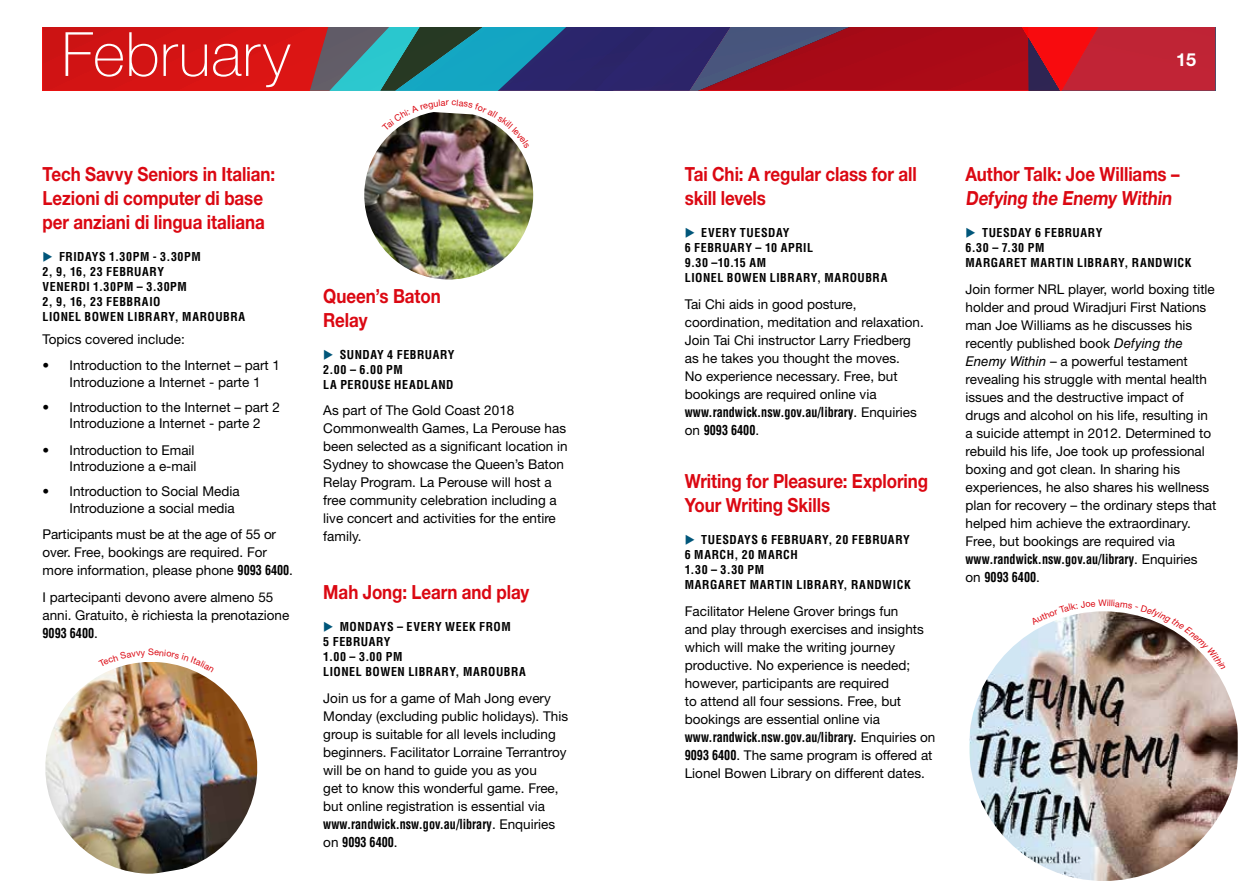
<style>
.page{position:relative;width:1259px;height:893px;background:#fff}
.page>*{position:absolute;margin:0;border:0;box-sizing:border-box;transform-origin:0 0}
.t1{font:100 61.2px "Helvetica Neue LT";letter-spacing:.015em;color:#fff}
.t2{font:700 19.5px/24px "Helvetica Neue LT";letter-spacing:-.005em;color:#db0812;scale:.87 1}
.t3{font:700 18px "Helvetica Neue LT";color:#fff}
.t4{font:13.5px/18px "Helvetica Neue LT";color:#000}
.t5{font:700 condensed 13.5px/18px "Helvetica LT Std";color:#000;scale:.9 1}
.t6{font:700 condensed 12px/15px "Helvetica LT Std";letter-spacing:.045em;color:#000}
.t7{font:9px "Helvetica Neue LT";color:#db0812}
.s1{color:#00567a}
.s2{font-family:"Helvetica LT Std";font-weight:700;font-stretch:condensed}
.s3{font-family:"Helvetica Neue LT";font-weight:400;font-stretch:normal}
.s4{font-family:"Helvetica LT Std";font-style:italic}
</style>
<div class="page">
<img style="left:45px;top:662px;width:213px;height:212px">
<img style="left:970px;top:633px;width:267px;height:246px">
<div style="left:961px;top:604px;width:285px;height:284px;border:8px solid #fff;border-radius:50%"></div>
<img style="left:365px;top:149px;width:167px;height:129px">
<div style="left:356px;top:103px;width:185px;height:184px;border:8px solid #fff;border-radius:50%"></div>
<svg style="left:98px;top:662px;width:47px;height:5px"></svg>
<svg style="left:154px;top:662px;width:60px;height:11px"></svg>
<svg style="left:1030px;top:604px;width:195px;height:66px"></svg>
<svg style="left:43px;top:27px;width:1173px;height:122px"></svg>
<h1 class="t1" style="left:62px;top:19px;width:230px">February</h1>
<h2 class="t2" style="left:43px;top:162px;width:269px">Tech Savvy Seniors in Italian:<br>Lezioni di computer di base per anziani di lingua italiana</h2>
<p class="t6" style="left:43px;top:249px;width:204px"><span class="s1">◆</span> FRIDAYS 1.30PM - 3.30PM<br>2, 9, 16, 23 FEBRUARY<br>VENERDI 1.30PM – 3.30PM<br>2, 9, 16, 23 FEBBRAIO<br>LIONEL BOWEN LIBRARY, MAROUBRA</p>
<p class="t4" style="left:43px;top:330px;width:144px">Topics covered include:</p>
<p class="t4" style="left:43px;top:357px;width:239px;line-height:16.5px;text-align:center">• Introduction to the Internet – part 1<br>Introduzione a Internet - parte 1</p>
<p class="t4" style="left:43px;top:398px;width:239px;line-height:16.5px;text-align:center">• Introduction to the Internet – part 2<br>Introduzione a Internet - parte 2</p>
<p class="t4" style="left:43px;top:441px;width:155px;line-height:16.5px;text-align:right">• Introduction to Email<br>Introduzione a e-mail</p>
<p class="t4" style="left:70px;top:483px;width:172px;line-height:16.5px;text-indent:-27px">• Introduction to Social Media<br>Introduzione a social media</p>
<p class="t4" style="left:43px;top:525px;width:252px">Participants must be at the age of 55 or over. Free, bookings are required. For more information, please phone <span class="s2">9093 6400</span>.</p>
<p class="t4" style="left:43px;top:588px;width:248px">I partecipanti devono avere almeno 55 anni. Gratuito, è richiesta la prenotazione</p>
<p class="t5" style="left:43px;top:624px;width:63px">9093 6400<span class="s3">.</span></p>
<p class="t7" style="left:148px;top:647px;width:7px">S</p>
<p class="t7" style="left:446px;top:97px;width:4px">r</p>
<h2 class="t2" style="left:323px;top:283px;width:137px">Queen’s Baton<br>Relay</h2>
<p class="t6" style="left:323px;top:347px;width:133px"><span class="s1">◆</span> SUNDAY 4 FEBRUARY<br>2.00 – 6.00 PM<br>LA PEROUSE HEADLAND</p>
<p class="t4" style="left:323px;top:401px;width:246px">As part of The Gold Coast 2018<br>Commonwealth Games, La Perouse has been selected as a significant location in Sydney to showcase the Queen’s Baton Relay Program. La Perouse will host a free community celebration including a live concert and activities for the entire family.</p>
<h2 class="t2" style="left:323px;top:580px;width:238px">Mah Jong: Learn and play</h2>
<p class="t6" style="left:323px;top:619px;width:204px"><span class="s1">◆</span> MONDAYS – EVERY WEEK FROM<br>5 FEBRUARY<br>1.00 – 3.00 PM<br>LIONEL BOWEN LIBRARY, MAROUBRA</p>
<p class="t4" style="left:323px;top:689px;width:246px">Join us for a game of Mah Jong every Monday (excluding public holidays). This group is suitable for all levels including beginners. Facilitator Lorraine Terrantroy will be on hand to guide you as you<br>get to know this wonderful game. Free, but online registration is essential via</p>
<p class="t5" style="left:323px;top:815px;width:259px">www.randwick.nsw.gov.au/library<span class="s3">. Enquiries on</span> 9093 6400<span class="s3">.</span></p>
<h3 class="t3" style="left:1176px;top:48px;width:22px">15</h3>
<h2 class="t2" style="left:685px;top:162px;width:268px">Tai Chi: A regular class for all skill levels</h2>
<p class="t6" style="left:685px;top:225px;width:204px"><span class="s1">◆</span> EVERY TUESDAY<br>6 FEBRUARY – 10 APRIL<br>9.30 –10.15 AM<br>LIONEL BOWEN LIBRARY, MAROUBRA</p>
<p class="t4" style="left:685px;top:295px;width:241px">Tai Chi aids in good posture, coordination, meditation and relaxation.<br>Join Tai Chi instructor Larry Friedberg as he takes you thought the moves.<br>No experience necessary. Free, but bookings are required online via</p>
<p class="t5" style="left:685px;top:403px;width:259px">www.randwick.nsw.gov.au/library<span class="s3">. Enquiries on</span> 9093 6400<span class="s3">.</span></p>
<h2 class="t2" style="left:685px;top:469px;width:281px">Writing for Pleasure: Exploring<br>Your Writing Skills</h2>
<p class="t6" style="left:685px;top:532px;width:227px"><span class="s1">◆</span> TUESDAYS 6 FEBRUARY, 20 FEBRUARY<br>6 MARCH, 20 MARCH<br>1.30 – 3.30 PM<br>MARGARET MARTIN LIBRARY, RANDWICK</p>
<p class="t4" style="left:685px;top:602px;width:241px">Facilitator Helene Grover brings fun and play through exercises and insights which will make the writing journey productive. No experience is needed; however, participants are required<br>to attend all four sessions. Free, but bookings are essential online via</p>
<p class="t5" style="left:685px;top:728px;width:280px">www.randwick.nsw.gov.au/library. <span class="s3">Enquiries on</span></p>
<p class="t4" style="left:685px;top:746px;width:249px"><span class="s2">9093 6400</span>. The same program is offered at<br>Lionel Bowen Library on different dates.</p>
<h2 class="t2" style="left:965px;top:162px;width:248px">Author Talk: Joe Williams –<br>Defying the Enemy Within</h2>
<p class="t6" style="left:965px;top:225px;width:227px"><span class="s1">◆</span> TUESDAY 6 FEBRUARY<br>6.30 – 7.30 PM<br>MARGARET MARTIN LIBRARY, RANDWICK</p>
<p class="t4" style="left:965px;top:280px;width:252px">Join former NRL player, world boxing title holder and proud Wiradjuri First Nations man Joe Williams as he discusses his recently published book <span class="s4">Defying the Enemy Within</span> – a powerful testament revealing his struggle with mental health issues and the destructive impact of drugs and alcohol on his life, resulting in a suicide attempt in 2012. Determined to rebuild his life, Joe took up professional boxing and got clean. In sharing his experiences, he also shares his wellness plan for recovery – the ordinary steps that helped him achieve the extraordinary.<br>Free, but bookings are required via</p>
<p class="t5" style="left:965px;top:550px;width:259px">www.randwick.nsw.gov.au/library<span class="s3">. Enquiries on</span> 9093 6400<span class="s3">.</span></p>
</div>
